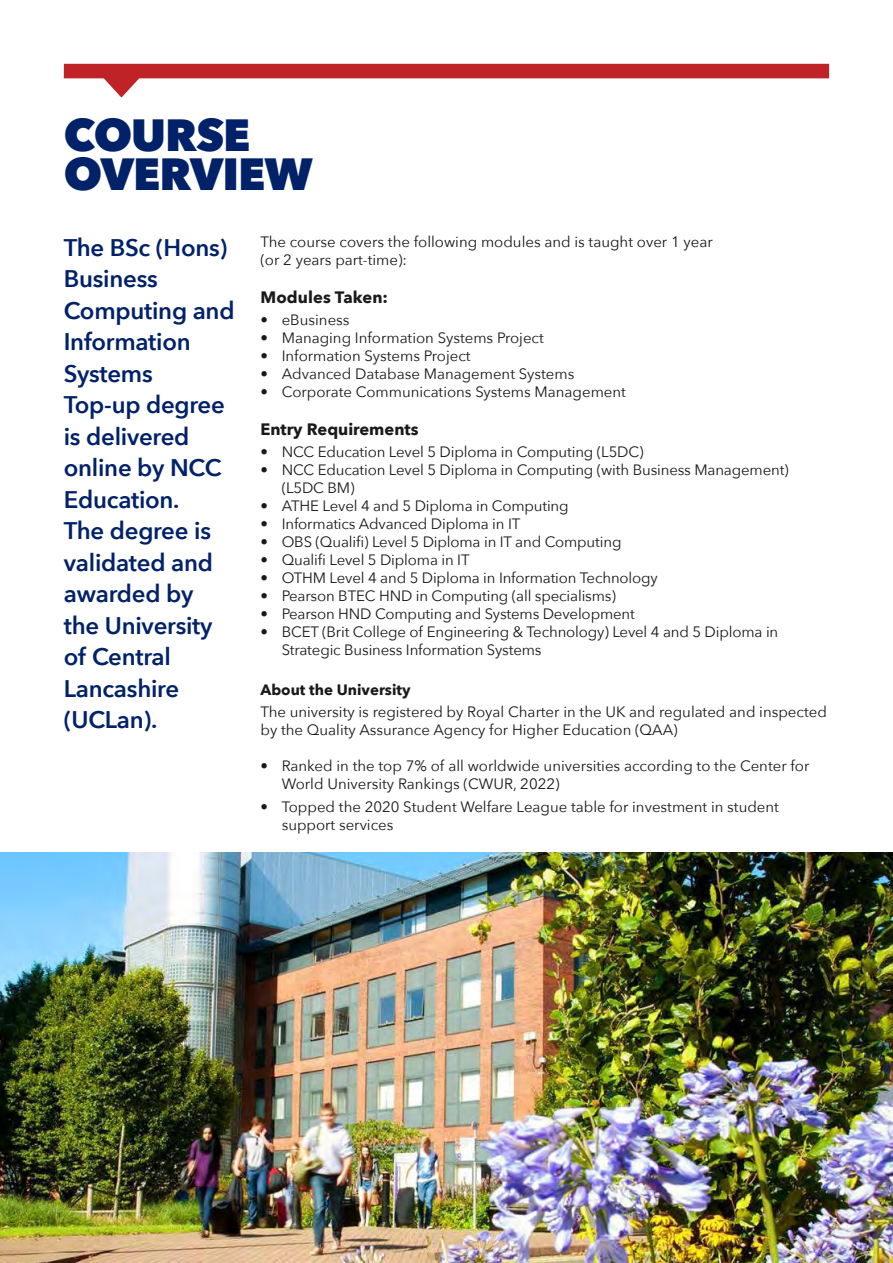
<style>
.page{position:relative;width:893px;height:1263px;background:#fff}
.page>*{position:absolute;margin:0;border:0;box-sizing:border-box;transform-origin:0 0}
.t1{font:800 45px/39px "Avenir Next";letter-spacing:-.02em;color:#012169}
.t2{font:600 24px/31.5px "Avenir Next";letter-spacing:-.01em;color:#012169}
.t3{font:700 16.5px "Avenir Next";color:#191919}
.t4{font:15px/18px "Avenir Next";letter-spacing:-.01em;color:#191919}
.t5{font:700 15px "Avenir Next";color:#191919}
</style>
<div class="page">
<img style="left:0;top:853px;width:893px;height:410px">
<svg style="left:64px;top:64px;width:765px;height:34px"></svg>
<h1 class="t1" style="left:64px;top:116px;width:251px">COURSE<br>OVERVIEW</h1>
<h2 class="t2" style="left:64px;top:231px;width:172px">The BSc (Hons)<br>Business<br>Computing and<br>Information<br>Systems<br>Top-up degree is delivered online by NCC<br>Education.<br>The degree is validated and awarded by the University of Central<br>Lancashire (UCLan).</h2>
<p class="t4" style="left:260px;top:232px;width:454px">The course covers the following modules and is taught over 1 year (or 2 years part-time):</p>
<p class="t3" style="left:260px;top:282px;width:129px">Modules Taken:</p>
<p class="t4" style="left:260px;top:310px;width:91px">• eBusiness</p>
<p class="t4" style="left:260px;top:328px;width:285px">• Managing Information Systems Project</p>
<p class="t4" style="left:260px;top:346px;width:212px">• Information Systems Project</p>
<p class="t4" style="left:260px;top:364px;width:315px">• Advanced Database Management Systems</p>
<p class="t4" style="left:260px;top:382px;width:367px">• Corporate Communications Systems Management</p>
<p class="t3" style="left:260px;top:415px;width:160px">Entry Requirements</p>
<p class="t4" style="left:260px;top:442px;width:385px">• NCC Education Level 5 Diploma in Computing (L5DC)</p>
<p class="t4" style="left:282px;top:460px;width:509px;text-indent:-21px">• NCC Education Level 5 Diploma in Computing (with Business Management) (L5DC BM)</p>
<p class="t4" style="left:260px;top:496px;width:310px">• ATHE Level 4 and 5 Diploma in Computing</p>
<p class="t4" style="left:260px;top:514px;width:261px">• Informatics Advanced Diploma in IT</p>
<p class="t4" style="left:260px;top:532px;width:362px">• OBS (Qualifi) Level 5 Diploma in IT and Computing</p>
<p class="t4" style="left:260px;top:550px;width:211px">• Qualifi Level 5 Diploma in IT</p>
<p class="t4" style="left:260px;top:568px;width:399px">• OTHM Level 4 and 5 Diploma in Information Technology</p>
<p class="t4" style="left:260px;top:586px;width:357px">• Pearson BTEC HND in Computing (all specialisms)</p>
<p class="t4" style="left:260px;top:604px;width:376px">• Pearson HND Computing and Systems Development</p>
<p class="t4" style="left:282px;top:622px;width:498px;text-indent:-21px">• BCET (Brit College of Engineering &amp; Technology) Level 4 and 5 Diploma in<br>Strategic Business Information Systems</p>
<p class="t5" style="left:260px;top:677px;width:152px">About the University</p>
<p class="t4" style="left:260px;top:702px;width:568px">The university is registered by Royal Charter in the UK and regulated and inspected by the Quality Assurance Agency for Higher Education (QAA)</p>
<p class="t4" style="left:282px;top:756px;width:529px;text-indent:-21px">• Ranked in the top 7% of all worldwide universities according to the Center for<br>World University Rankings (CWUR, 2022)</p>
<p class="t4" style="left:282px;top:797px;width:499px;text-indent:-21px">• Topped the 2020 Student Welfare League table for investment in student support services</p>
</div>
